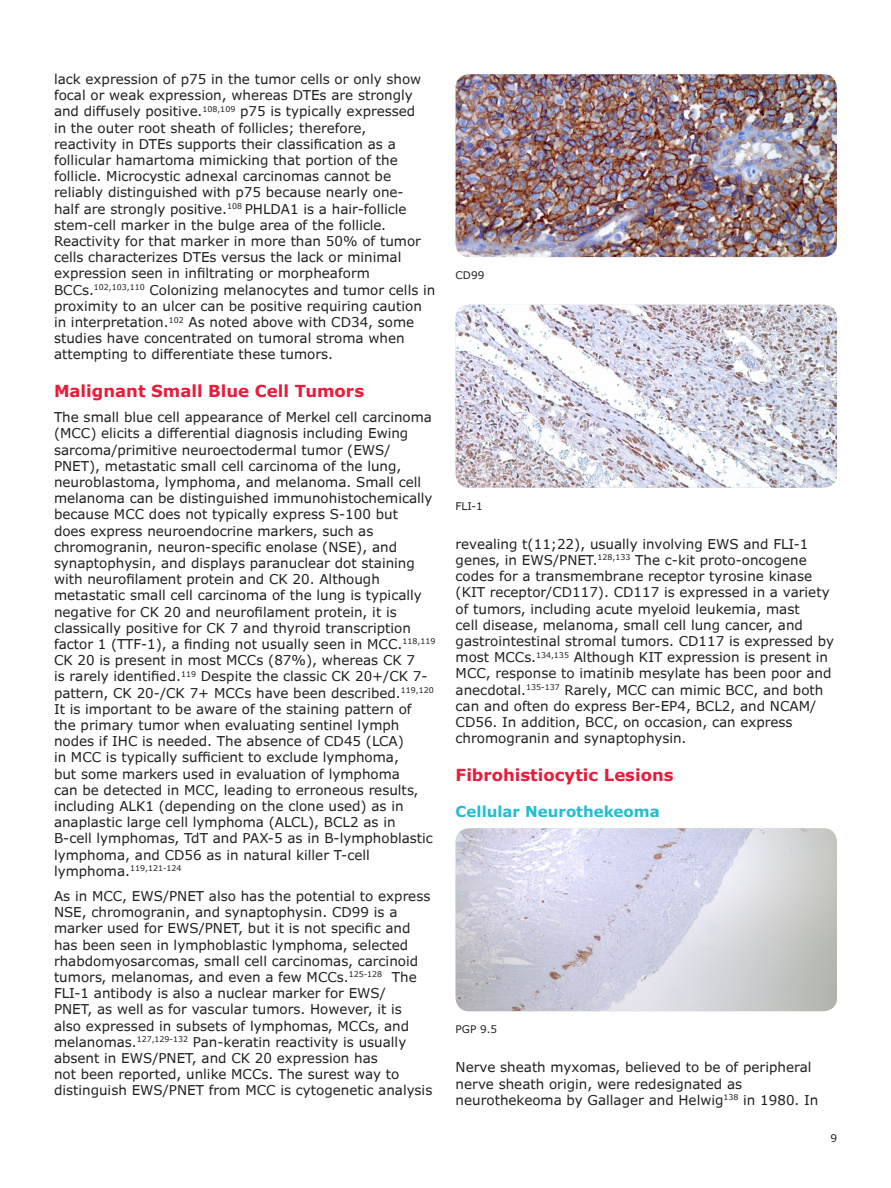
<style>
.page{position:relative;width:891px;height:1188px;background:#fff}
.page>*{position:absolute;margin:0;border:0;box-sizing:border-box;transform-origin:0 0}
.Section_Head_11_13{font:700 16.5px "Verdana Pro";color:#ed1a3a}
.Body_Head_10_12{font:700 15px "Verdana Pro";color:#21bece}
.Body_Copy_9_11{font:13.5px/16.2px "Verdana Pro";color:#231f20}
.Caption_7_9{font:10.5px "Verdana Pro";color:#231f20}
.Body_Copy_9_11-2{font:7.8px "Verdana Pro";color:#231f20}
.s1{font-size:13.5px}
</style>
<div class="page">
<img style="left:456px;top:74px;width:381px;height:183px">
<img style="left:456px;top:305px;width:381px;height:183px">
<img style="left:456px;top:828px;width:381px;height:183px">
<p class="Body_Copy_9_11" style="left:54px;top:71px;width:383px">lack expression of p75 in the tumor cells or only show focal or weak expression, whereas DTEs are strongly and diffusely positive.<sup>108,109</sup> p75 is typically expressed<br>in the outer root sheath of follicles; therefore,<br>reactivity in DTEs supports their classification as a follicular hamartoma mimicking that portion of the follicle. Microcystic adnexal carcinomas cannot be reliably distinguished with p75 because nearly one-<br>half are strongly positive.<sup>108</sup> PHLDA1 is a hair-follicle stem-cell marker in the bulge area of the follicle.<br>Reactivity for that marker in more than 50% of tumor cells characterizes DTEs versus the lack or minimal expression seen in infiltrating or morpheaform BCCs.<sup>102,103,110</sup> Colonizing melanocytes and tumor cells in proximity to an ulcer can be positive requiring caution in interpretation.<sup>102</sup> As noted above with CD34, some studies have concentrated on tumoral stroma when attempting to differentiate these tumors.</p>
<p class="Section_Head_11_13" style="left:54px;top:380px;width:312px">Malignant Small Blue Cell Tumors</p>
<p class="Body_Copy_9_11" style="left:54px;top:409px;width:383px">The small blue cell appearance of Merkel cell carcinoma (MCC) elicits a differential diagnosis including Ewing sarcoma/primitive neuroectodermal tumor (EWS/ PNET), metastatic small cell carcinoma of the lung, neuroblastoma, lymphoma, and melanoma. Small cell melanoma can be distinguished immunohistochemically because MCC does not typically express S-100 but<br>does express neuroendocrine markers, such as chromogranin, neuron-specific enolase (NSE), and synaptophysin, and displays paranuclear dot staining with neurofilament protein and CK 20. Although metastatic small cell carcinoma of the lung is typically negative for CK 20 and neurofilament protein, it is classically positive for CK 7 and thyroid transcription factor 1 (TTF-1), a finding not usually seen in MCC.<sup>118,119<br></sup>CK 20 is present in most MCCs (87%), whereas CK 7<br>is rarely identified.<sup>119</sup> Despite the classic CK 20+/CK 7- pattern, CK 20-/CK 7+ MCCs have been described.<sup>119,120<br></sup>It is important to be aware of the staining pattern of the primary tumor when evaluating sentinel lymph nodes if IHC is needed. The absence of CD45 (LCA)<br>in MCC is typically sufficient to exclude lymphoma,<br>but some markers used in evaluation of lymphoma<br>can be detected in MCC, leading to erroneous results, including ALK1 (depending on the clone used) as in anaplastic large cell lymphoma (ALCL), BCL2 as in B-cell lymphomas, TdT and PAX-5 as in B-lymphoblastic lymphoma, and CD56 as in natural killer T-cell</p>
<p class="Body_Copy_9_11-2" style="left:54px;top:863px;width:129px"><span class="s1">lymphoma.</span>119,121-124</p>
<p class="Body_Copy_9_11" style="left:54px;top:888px;width:380px">As in MCC, EWS/PNET also has the potential to express NSE, chromogranin, and synaptophysin. CD99 is a marker used for EWS/PNET, but it is not specific and has been seen in lymphoblastic lymphoma, selected rhabdomyosarcomas, small cell carcinomas, carcinoid tumors, melanomas, and even a few MCCs.<sup>125-128</sup> The FLI-1 antibody is also a nuclear marker for EWS/<br>PNET, as well as for vascular tumors. However, it is<br>also expressed in subsets of lymphomas, MCCs, and melanomas.<sup>127,129-132</sup> Pan-keratin reactivity is usually absent in EWS/PNET, and CK 20 expression has<br>not been reported, unlike MCCs. The surest way to distinguish EWS/PNET from MCC is cytogenetic analysis</p>
<p class="Caption_7_9" style="left:456px;top:268px;width:30px">CD99</p>
<p class="Caption_7_9" style="left:456px;top:499px;width:29px">FLI-1</p>
<p class="Body_Copy_9_11" style="left:456px;top:536px;width:380px">revealing t(11;22), usually involving EWS and FLI-1 genes, in EWS/PNET.<sup>128,133</sup> The c-kit proto-oncogene codes for a transmembrane receptor tyrosine kinase (KIT receptor/CD117). CD117 is expressed in a variety of tumors, including acute myeloid leukemia, mast<br>cell disease, melanoma, small cell lung cancer, and gastrointestinal stromal tumors. CD117 is expressed by most MCCs.<sup>134,135</sup> Although KIT expression is present in MCC, response to imatinib mesylate has been poor and anecdotal.<sup>135-137</sup> Rarely, MCC can mimic BCC, and both can and often do express Ber-EP4, BCL2, and NCAM/ CD56. In addition, BCC, on occasion, can express chromogranin and synaptophysin.</p>
<p class="Section_Head_11_13" style="left:456px;top:764px;width:219px">Fibrohistiocytic Lesions</p>
<p class="Body_Head_10_12" style="left:456px;top:801px;width:206px">Cellular Neurothekeoma</p>
<p class="Caption_7_9" style="left:456px;top:1023px;width:43px">PGP 9.5</p>
<p class="Body_Copy_9_11" style="left:456px;top:1060px;width:364px">Nerve sheath myxomas, believed to be of peripheral nerve sheath origin, were redesignated as neurothekeoma by Gallager and Helwig<sup>138</sup> in 1980. In</p>
<p class="Caption_7_9" style="left:830px;top:1131px;width:8px">9</p>
</div>
